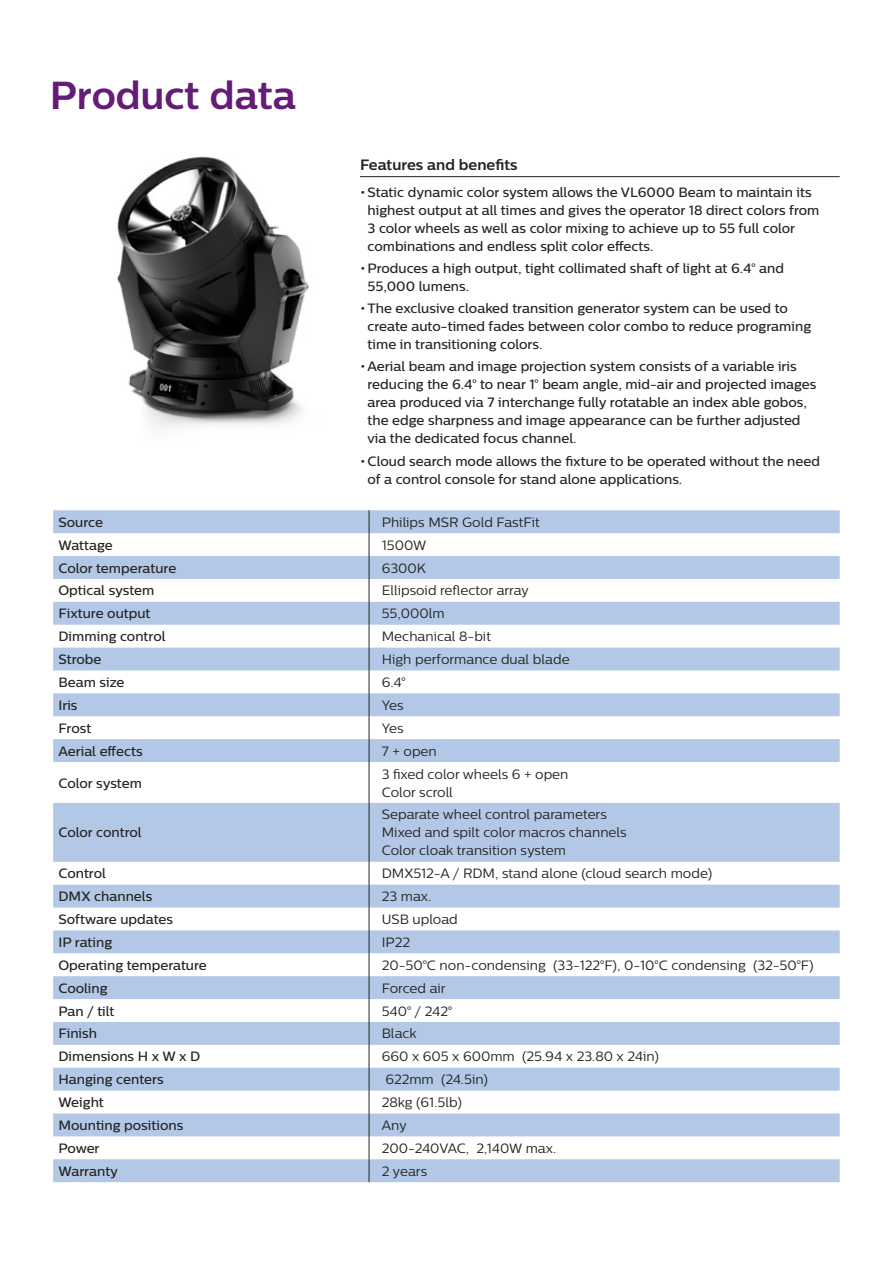
<style>
.page{position:relative;width:893px;height:1263px;background:#fff}
.page>*{position:absolute;margin:0;border:0;box-sizing:border-box;transform-origin:0 0}
.t1{font:700 39px "Centrale Sans";color:#631d76}
.t2{font:700 15px "Centrale Sans";color:#252525}
.t3{font:500 13.5px/18px "Centrale Sans";color:#252525}
.t4{font:13.5px/18px "Centrale Sans";color:#252525}
</style>
<div class="page">
<svg style="left:53px;top:510px;width:787px;height:672px;fill:#b3c8e6"></svg>
<svg style="left:369px;top:510px;width:1px;height:252px"></svg>
<hr style="left:369px;top:762px;width:1px;height:41px;background:#252525">
<hr style="left:369px;top:803px;width:1px;height:59px;background:#252525">
<svg style="left:369px;top:862px;width:1px;height:320px"></svg>
<hr style="left:360px;top:176px;width:480px;height:1px;background:#231f20">
<img style="left:117px;top:156px;width:192px;height:272px">
<h1 class="t1" style="left:50px;top:72px;width:248px">Product data</h1>
<p class="t2" style="left:360px;top:156px;width:159px">Features and benefits</p>
<p class="t3" style="left:368px;top:182px;width:453px;text-indent:-8px">• Static dynamic color system allows the VL6000 Beam to maintain its highest output at all times and gives the operator 18 direct colors from 3 color wheels as well as color mixing to achieve up to 55 full color combinations and endless split color effects.</p>
<p class="t3" style="left:368px;top:259px;width:418px;text-indent:-8px">• Produces a high output, tight collimated shaft of light at 6.4° and<br>55,000 lumens.</p>
<p class="t3" style="left:367px;top:299px;width:445px;text-indent:-7px">• The exclusive cloaked transition generator system can be used to create auto-timed fades between color combo to reduce programing time in transitioning colors.</p>
<p class="t3" style="left:367px;top:357px;width:450px;text-indent:-7px">• Aerial beam and image projection system consists of a variable iris reducing the 6.4° to near 1° beam angle, mid-air and projected images area produced via 7 interchange fully rotatable an index able gobos, the edge sharpness and image appearance can be further adjusted via the dedicated focus channel.</p>
<p class="t3" style="left:368px;top:452px;width:454px;text-indent:-8px">• Cloud search mode allows the fixture to be operated without the need of a control console for stand alone applications.</p>
<p class="t3" style="left:58px;top:513px;width:46px">Source</p>
<p class="t4" style="left:382px;top:513px;width:160px">Philips MSR Gold FastFit</p>
<p class="t3" style="left:58px;top:536px;width:56px">Wattage</p>
<p class="t4" style="left:382px;top:536px;width:46px">1500W</p>
<p class="t3" style="left:58px;top:559px;width:119px">Color temperature</p>
<p class="t4" style="left:382px;top:559px;width:46px">6300K</p>
<p class="t3" style="left:58px;top:581px;width:97px">Optical system</p>
<p class="t4" style="left:382px;top:581px;width:149px">Ellipsoid reflector array</p>
<p class="t3" style="left:58px;top:604px;width:94px">Fixture output</p>
<p class="t4" style="left:382px;top:604px;width:64px">55,000lm</p>
<p class="t3" style="left:58px;top:627px;width:109px">Dimming control</p>
<p class="t4" style="left:382px;top:627px;width:111px">Mechanical 8-bit</p>
<p class="t3" style="left:58px;top:650px;width:44px">Strobe</p>
<p class="t4" style="left:382px;top:650px;width:189px">High performance dual blade</p>
<p class="t3" style="left:58px;top:673px;width:67px">Beam size</p>
<p class="t4" style="left:382px;top:673px;width:25px">6.4°</p>
<p class="t3" style="left:58px;top:696px;width:21px">Iris</p>
<p class="t4" style="left:382px;top:696px;width:23px">Yes</p>
<p class="t3" style="left:58px;top:719px;width:34px">Frost</p>
<p class="t4" style="left:382px;top:719px;width:23px">Yes</p>
<p class="t3" style="left:58px;top:742px;width:86px">Aerial effects</p>
<p class="t4" style="left:382px;top:742px;width:57px">7 + open</p>
<p class="t3" style="left:58px;top:773px;width:85px">Color system</p>
<p class="t4" style="left:382px;top:764px;width:188px">3 fixed color wheels 6 + open<br>Color scroll</p>
<p class="t3" style="left:58px;top:823px;width:85px">Color control</p>
<p class="t4" style="left:382px;top:805px;width:246px">Separate wheel control parameters<br>Mixed and spilt color macros channels<br>Color cloak transition system</p>
<p class="t3" style="left:58px;top:864px;width:49px">Control</p>
<p class="t4" style="left:382px;top:864px;width:332px">DMX512-A / RDM, stand alone (cloud search mode)</p>
<p class="t3" style="left:58px;top:887px;width:95px">DMX channels</p>
<p class="t4" style="left:382px;top:887px;width:51px">23 max.</p>
<p class="t3" style="left:58px;top:910px;width:116px">Software updates</p>
<p class="t4" style="left:382px;top:910px;width:78px">USB upload</p>
<p class="t3" style="left:58px;top:933px;width:55px">IP rating</p>
<p class="t4" style="left:382px;top:933px;width:30px">IP22</p>
<p class="t3" style="left:58px;top:956px;width:150px">Operating temperature</p>
<p class="t4" style="left:382px;top:956px;width:433px">20-50°C non-condensing (33-122°F), 0-10°C condensing (32-50°F)</p>
<p class="t3" style="left:58px;top:979px;width:51px">Cooling</p>
<p class="t4" style="left:382px;top:979px;width:65px">Forced air</p>
<p class="t3" style="left:58px;top:1001px;width:58px">Pan / tilt</p>
<p class="t4" style="left:382px;top:1002px;width:72px">540° / 242°</p>
<p class="t3" style="left:58px;top:1024px;width:40px">Finish</p>
<p class="t4" style="left:382px;top:1024px;width:36px">Black</p>
<p class="t3" style="left:58px;top:1047px;width:143px">Dimensions H x W x D</p>
<p class="t4" style="left:382px;top:1047px;width:279px">660 x 605 x 600mm (25.94 x 23.80 x 24in)</p>
<p class="t3" style="left:58px;top:1070px;width:107px">Hanging centers</p>
<p class="t4" style="left:385px;top:1070px;width:104px">622mm (24.5in)</p>
<p class="t3" style="left:58px;top:1093px;width:47px">Weight</p>
<p class="t4" style="left:382px;top:1093px;width:82px">28kg (61.5lb)</p>
<p class="t3" style="left:58px;top:1116px;width:126px">Mounting positions</p>
<p class="t4" style="left:382px;top:1116px;width:27px">Any</p>
<p class="t3" style="left:58px;top:1139px;width:43px">Power</p>
<p class="t4" style="left:382px;top:1139px;width:176px">200-240VAC, 2,140W max.</p>
<p class="t3" style="left:58px;top:1162px;width:61px">Warranty</p>
<p class="t4" style="left:382px;top:1162px;width:47px">2 years</p>
</div>
